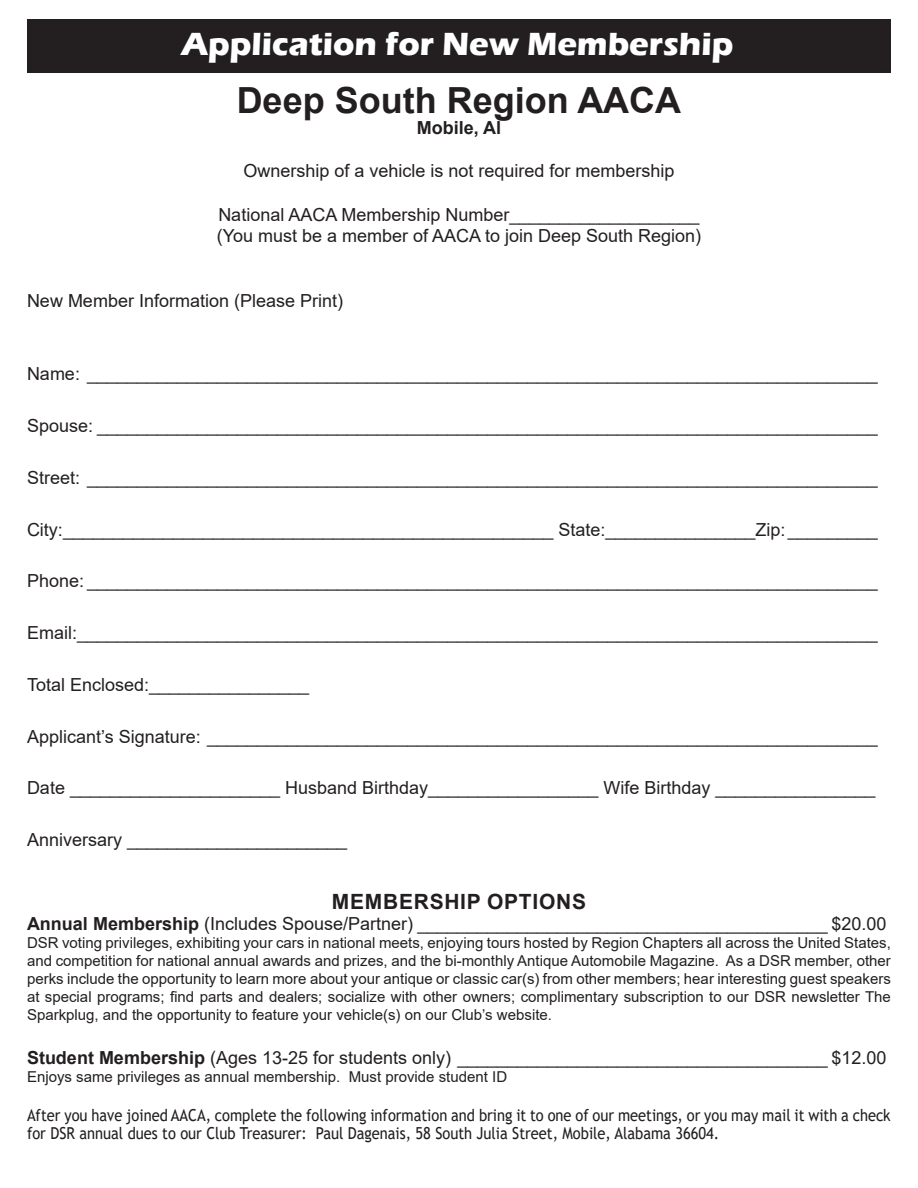
<style>
.page{position:relative;width:918px;height:1188px;background:#fff}
.page>*{position:absolute;margin:0;border:0;box-sizing:border-box;transform-origin:0 0}
.t1{font:700 36px "Arial";color:#231f20}
.t2{font:700 33px "Eras ITC";color:#fff}
.t3{font:700 21px "Arial";letter-spacing:.035em;color:#231f20}
.t4{font:18px/21.6px "Arial";color:#231f20}
.t5{font:700 18px "Arial";color:#231f20}
.t6{font:16.5px/18px "Trebuchet MS";color:#231f20;scale:.89 1}
.t7{font:15px/18px "Arial";color:#231f20;text-align:justify}
.s1{font-weight:700}
</style>
<div class="page">
<div style="left:27px;top:19px;width:864px;height:54px;background:#231f20"></div>
<h2 class="t2" style="left:181px;top:25px;width:554px">Application for New Membership</h2>
<h1 class="t1" style="left:237px;top:75px;width:446px">Deep South Region AACA</h1>
<p class="t5" style="left:417px;top:115px;width:86px">Mobile, Al</p>
<p class="t4" style="left:243px;top:160px;width:433px">Ownership of a vehicle is not required for membership</p>
<p class="t4" style="left:217px;top:203px;width:486px">National AACA Membership Number___________________ (You must be a member of AACA to join Deep South Region)</p>
<p class="t4" style="left:27px;top:290px;width:318px">New Member Information (Please Print)</p>
<p class="t4" style="left:27px;top:363px;width:852px">Name: _______________________________________________________________________________</p>
<p class="t4" style="left:27px;top:415px;width:852px">Spouse: ______________________________________________________________________________</p>
<p class="t4" style="left:27px;top:467px;width:852px">Street: _______________________________________________________________________________</p>
<p class="t4" style="left:27px;top:518px;width:852px">City:_________________________________________________ State:_______________Zip:_________</p>
<p class="t4" style="left:27px;top:570px;width:852px">Phone: _______________________________________________________________________________</p>
<p class="t4" style="left:27px;top:622px;width:852px">Email:________________________________________________________________________________</p>
<p class="t4" style="left:27px;top:674px;width:284px">Total Enclosed:________________</p>
<p class="t4" style="left:27px;top:725px;width:852px">Applicant’s Signature: ___________________________________________________________________</p>
<p class="t4" style="left:27px;top:777px;width:850px">Date _____________________ Husband Birthday_________________ Wife Birthday ________________</p>
<p class="t4" style="left:27px;top:829px;width:322px">Anniversary ______________________</p>
<p class="t3" style="left:332px;top:887px;width:256px">MEMBERSHIP OPTIONS</p>
<p class="t4" style="left:27px;top:913px;width:861px"><span class="s1">Annual Membership</span> (Includes Spouse/Partner) _________________________________________ $20.00</p>
<p class="t7" style="left:27px;top:934px;width:865px">DSR voting privileges, exhibiting your cars in national meets, enjoying tours hosted by Region Chapters all across the United States, and competition for national annual awards and prizes, and the bi-monthly Antique Automobile Magazine. As a DSR member, other perks include the opportunity to learn more about your antique or classic car(s) from other members; hear interesting guest speakers at special programs; find parts and dealers; socialize with other owners; complimentary subscription to our DSR newsletter The Sparkplug, and the opportunity to feature your vehicle(s) on our Club’s website.</p>
<p class="t4" style="left:27px;top:1046px;width:861px"><span class="s1">Student Membership</span> (Ages 13-25 for students only) _____________________________________ $12.00</p>
<p class="t7" style="left:27px;top:1067px;width:482px">Enjoys same privileges as annual membership. Must provide student ID</p>
<p class="t6" style="left:27px;top:1106px;width:972px">After you have joined AACA, complete the following information and bring it to one of our meetings, or you may mail it with a check for DSR annual dues to our Club Treasurer: Paul Dagenais, 58 South Julia Street, Mobile, Alabama 36604.</p>
</div>
